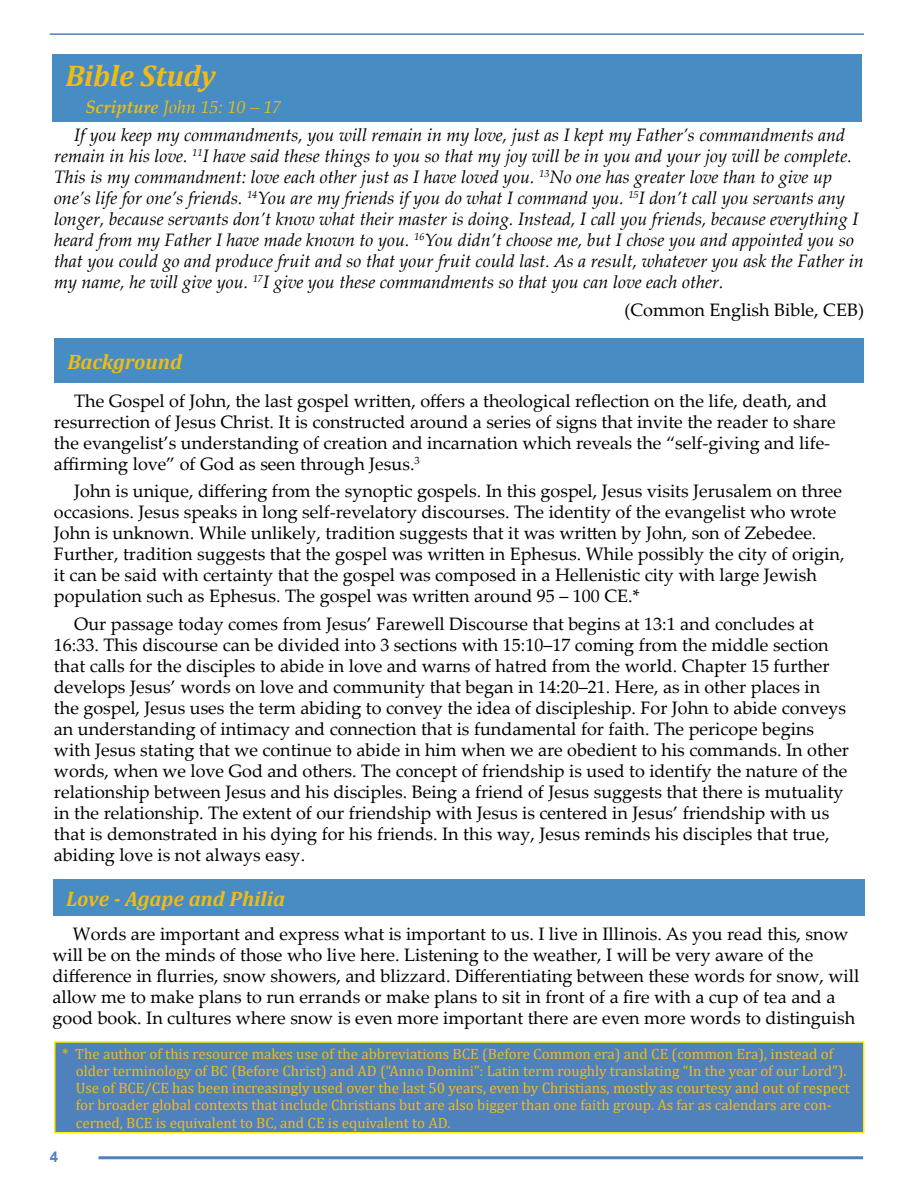
<style>
.page{position:relative;width:918px;height:1188px;background:#fff}
.page>*{position:absolute;margin:0;border:0;box-sizing:border-box;transform-origin:0 0}
.t1{font:italic 700 30px "Cambria";color:#f0bc13}
.t2{font:italic 700 21px "Cambria";color:#f0bc13}
.t3{font:18px/21px "Palatino Linotype";color:#000}
.t4{font:italic 18px/21px "Palatino Linotype";color:#000}
.t5{font:italic 18px "Palatino Linotype";color:#f0bc13}
.t6{font:15px/17.2px "Cambria";color:#f0bc13}
.t7{font:700 15px "Arial";color:#4f81bd}
.s1{font-weight:700}
</style>
<div class="page">
<hr style="left:99px;top:1156px;width:764px;height:3px;background:#4f81bd">
<hr style="left:50px;top:33px;width:814px;height:2px;background:#4f81bd">
<div style="left:52px;top:54px;width:810px;height:68px;background:#478cc2"></div>
<div style="left:54px;top:339px;width:809px;height:44px;background:#478cc2"></div>
<div style="left:53px;top:879px;width:812px;height:37px;background:#478cc2"></div>
<div style="left:55px;top:1042px;width:809px;height:91px;background:#4f81bd"></div>
<div style="left:54px;top:1041px;width:810px;height:92px;border:2px solid #ffec00"></div>
<h1 class="t1" style="left:65px;top:54px;width:152px">Bible Study</h1>
<p class="t5" style="left:86px;top:94px;width:198px"><span class="s1">Scripture</span> John 15: 10 – 17</p>
<p class="t4" style="left:54px;top:123px;width:811px;text-indent:20px">If you keep my commandments, you will remain in my love, just as I kept my Father’s commandments and remain in his love. <sup>11</sup>I have said these things to you so that my joy will be in you and your joy will be complete.<br>This is my commandment: love each other just as I have loved you. <sup>13</sup>No one has greater love than to give up one’s life for one’s friends. <sup>14</sup>You are my friends if you do what I command you. <sup>15</sup>I don’t call you servants any longer, because servants don’t know what their master is doing. Instead, I call you friends, because everything I heard from my Father I have made known to you. <sup>16</sup>You didn’t choose me, but I chose you and appointed you so that you could go and produce fruit and so that your fruit could last. As a result, whatever you ask the Father in my name, he will give you. <sup>17</sup>I give you these commandments so that you can love each other.</p>
<p class="t3" style="left:624px;top:298px;width:241px">(Common English Bible, CEB)</p>
<p class="t2" style="left:68px;top:347px;width:116px">Background</p>
<p class="t3" style="left:54px;top:389px;width:783px;text-indent:20px">The Gospel of John, the last gospel written, offers a theological reflection on the life, death, and resurrection of Jesus Christ. It is constructed around a series of signs that invite the reader to share the evangelist’s understanding of creation and incarnation which reveals the “self-giving and life&shy;affirming love” of God as seen through Jesus.<sup>3</sup></p>
<p class="t3" style="left:54px;top:480px;width:792px;text-indent:20px">John is unique, differing from the synoptic gospels. In this gospel, Jesus visits Jerusalem on three occasions. Jesus speaks in long self-revelatory discourses. The identity of the evangelist who wrote John is unknown. While unlikely, tradition suggests that it was written by John, son of Zebedee.<br>Further, tradition suggests that the gospel was written in Ephesus. While possibly the city of origin, it can be said with certainty that the gospel was composed in a Hellenistic city with large Jewish population such as Ephesus. The gospel was written around 95 – 100 CE.*</p>
<p class="t3" style="left:54px;top:613px;width:797px;text-indent:20px">Our passage today comes from Jesus’ Farewell Discourse that begins at 13:1 and concludes at 16:33. This discourse can be divided into 3 sections with 15:10–17 coming from the middle section that calls for the disciples to abide in love and warns of hatred from the world. Chapter 15 further develops Jesus’ words on love and community that began in 14:20–21. Here, as in other places in the gospel, Jesus uses the term abiding to convey the idea of discipleship. For John to abide conveys an understanding of intimacy and connection that is fundamental for faith. The pericope begins with Jesus stating that we continue to abide in him when we are obedient to his commands. In other words, when we love God and others. The concept of friendship is used to identify the nature of the relationship between Jesus and his disciples. Being a friend of Jesus suggests that there is mutuality in the relationship. The extent of our friendship with Jesus is centered in Jesus’ friendship with us that is demonstrated in his dying for his friends. In this way, Jesus reminds his disciples that true, abiding love is not always easy.</p>
<p class="t2" style="left:66px;top:884px;width:221px">Love - Agape and Philia</p>
<p class="t3" style="left:53px;top:922px;width:808px;text-indent:20px">Words are important and express what is important to us. I live in Illinois. As you read this, snow will be on the minds of those who live here. Listening to the weather, I will be very aware of the difference in flurries, snow showers, and blizzard. Differentiating between these words for snow, will allow me to make plans to run errands or make plans to sit in front of a fire with a cup of tea and a good book. In cultures where snow is even more important there are even more words to distinguish</p>
<p class="t6" style="left:76px;top:1045px;width:776px;text-indent:-14px">* The author of this resource makes use of the abbreviations BCE (Before Common era) and CE (common Era), instead of older terminology of BC (Before Christ) and AD (“Anno Domini”: Latin term roughly translating “In the year of our Lord”).<br>Use of BCE/CE has been increasingly used over the last 50 years, even by Christians, mostly as courtesy and out of respect for broader global contexts that include Christians but are also bigger than one faith group. As far as calendars are con&shy;cerned, BCE is equivalent to BC, and CE is equivalent to AD.</p>
<p class="t7" style="left:50px;top:1146px;width:10px">4</p>
</div>
